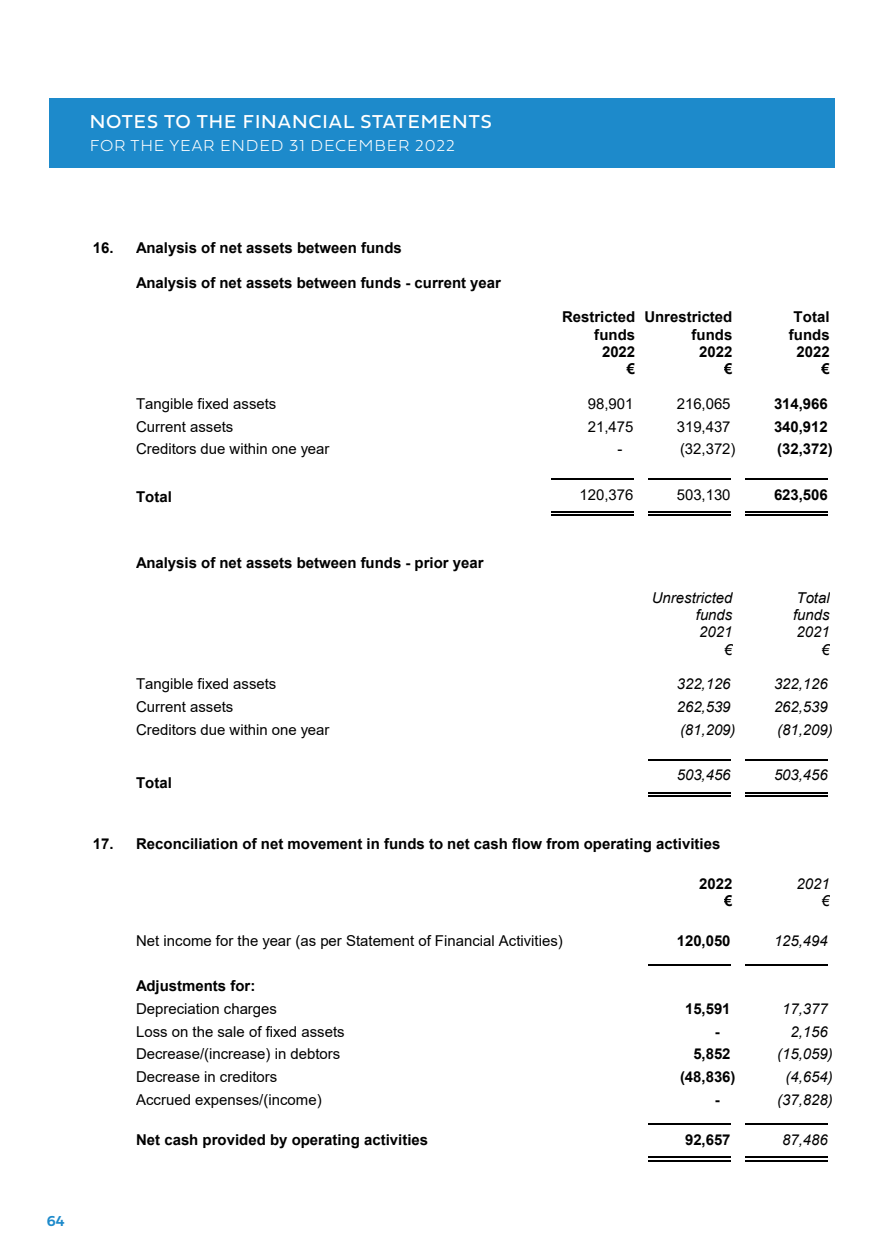
<style>
.page{position:relative;width:888px;height:1255px;background:#fff}
.page>*{position:absolute;margin:0;border:0;box-sizing:border-box;transform-origin:0 0}
.Paragraph_Style_2{font:19.5px "Fieldwork Geo Regular";letter-spacing:.05em;color:#fff}
.Paragraph_Style_2-2{font:100 16.5px "Fieldwork Geo";letter-spacing:.05em;color:#fff}
.t1{font:700 15px/17.2px "Arial";color:#000;text-align:right}
.t2{font:15px/22.6px "Arial";color:#000}
.t3{font:italic 15px/17.2px "Arial";color:#000;text-align:justify}
.t4{font:15px "Fieldwork Geo Demibold";color:#1d8acb}
.s1{font-weight:700}
</style>
<div class="page">
<hr style="left:551px;top:478px;width:82px;height:1px;background:#000">
<hr style="left:551px;top:511px;width:82px;height:2px;background:#000">
<hr style="left:551px;top:514px;width:82px;height:2px;background:#000">
<hr style="left:648px;top:478px;width:82px;height:1px;background:#000">
<hr style="left:648px;top:511px;width:82px;height:2px;background:#000">
<hr style="left:648px;top:514px;width:82px;height:2px;background:#000">
<hr style="left:745px;top:478px;width:83px;height:1px;background:#000">
<hr style="left:745px;top:511px;width:83px;height:2px;background:#000">
<hr style="left:745px;top:514px;width:83px;height:2px;background:#000">
<hr style="left:648px;top:758px;width:82px;height:2px;background:#000">
<hr style="left:648px;top:791px;width:82px;height:2px;background:#000">
<hr style="left:648px;top:794px;width:82px;height:2px;background:#000">
<hr style="left:745px;top:758px;width:83px;height:2px;background:#000">
<hr style="left:745px;top:791px;width:83px;height:2px;background:#000">
<hr style="left:745px;top:794px;width:83px;height:2px;background:#000">
<hr style="left:648px;top:964px;width:82px;height:1px;background:#000">
<hr style="left:745px;top:964px;width:83px;height:1px;background:#000">
<hr style="left:648px;top:1123px;width:82px;height:1px;background:#000">
<hr style="left:648px;top:1156px;width:82px;height:1px;background:#000">
<hr style="left:648px;top:1159px;width:82px;height:1px;background:#000">
<hr style="left:745px;top:1123px;width:83px;height:1px;background:#000">
<hr style="left:745px;top:1156px;width:83px;height:1px;background:#000">
<hr style="left:745px;top:1159px;width:83px;height:1px;background:#000">
<div style="left:50px;top:98px;width:785px;height:69px;background:#1d8acb"></div>
<p class="Paragraph_Style_2" style="left:90px;top:106px;width:403px">NOTES TO THE FINANCIAL STATEMENTS</p>
<p class="Paragraph_Style_2-2" style="left:90px;top:133px;width:367px">FOR THE YEAR ENDED 31 DECEMBER 2022</p>
<p class="t4" style="left:47px;top:1208px;width:19px">64</p>
<p class="t1" style="left:93px;top:239px;width:310px">16. Analysis of net assets between funds</p>
<p class="t1" style="left:136px;top:274px;width:366px">Analysis of net assets between funds - current year</p>
<p class="t1" style="left:562px;top:308px;width:75px">Restricted funds<br>2022</p>
<p class="t1" style="left:644px;top:308px;width:90px">Unrestricted funds<br>2022</p>
<p class="t1" style="left:789px;top:308px;width:42px;text-align:center">Total funds<br>2022</p>
<p class="t1" style="left:627px;top:360px;width:10px">€</p>
<p class="t1" style="left:724px;top:360px;width:10px">€</p>
<p class="t1" style="left:821px;top:360px;width:10px">€</p>
<p class="t2" style="left:136px;top:392px;width:142px">Tangible fixed assets</p>
<p class="t2" style="left:588px;top:392px;width:47px">98,901</p>
<p class="t2" style="left:677px;top:392px;width:55px">216,065</p>
<p class="t1" style="left:774px;top:395px;width:55px">314,966</p>
<p class="t2" style="left:136px;top:415px;width:99px">Current assets</p>
<p class="t2" style="left:588px;top:415px;width:47px">21,475</p>
<p class="t2" style="left:677px;top:415px;width:55px">319,437</p>
<p class="t1" style="left:774px;top:418px;width:55px">340,912</p>
<p class="t2" style="left:136px;top:437px;width:195px">Creditors due within one year</p>
<p class="t2" style="left:617px;top:437px;width:6px">-</p>
<p class="t2" style="left:680px;top:437px;width:57px">(32,372)</p>
<p class="t1" style="left:777px;top:440px;width:57px">(32,372)</p>
<p class="t1" style="left:136px;top:488px;width:37px">Total</p>
<p class="t2" style="left:579px;top:483px;width:55px">120,376</p>
<p class="t2" style="left:677px;top:483px;width:55px">503,130</p>
<p class="t1" style="left:774px;top:486px;width:55px">623,506</p>
<p class="t1" style="left:136px;top:554px;width:349px">Analysis of net assets between funds - prior year</p>
<p class="t3" style="left:696px;top:589px;width:38px;text-indent:-44px">Unrestricted funds 2021</p>
<p class="t3" style="left:793px;top:589px;width:38px">Total funds 2021</p>
<p class="t3" style="left:724px;top:641px;width:10px">€</p>
<p class="t3" style="left:821px;top:641px;width:10px">€</p>
<p class="t2" style="left:136px;top:672px;width:142px">Tangible fixed assets</p>
<p class="t3" style="left:677px;top:675px;width:55px">322,126</p>
<p class="t3" style="left:774px;top:675px;width:55px">322,126</p>
<p class="t2" style="left:136px;top:695px;width:99px">Current assets</p>
<p class="t3" style="left:677px;top:698px;width:55px">262,539</p>
<p class="t3" style="left:774px;top:698px;width:55px">262,539</p>
<p class="t2" style="left:136px;top:718px;width:195px">Creditors due within one year</p>
<p class="t3" style="left:680px;top:721px;width:57px">(81,209)</p>
<p class="t3" style="left:777px;top:721px;width:57px">(81,209)</p>
<p class="t1" style="left:136px;top:774px;width:37px">Total</p>
<p class="t3" style="left:677px;top:766px;width:55px">503,456</p>
<p class="t3" style="left:774px;top:766px;width:55px">503,456</p>
<p class="t1" style="left:93px;top:834px;width:629px">17. Reconciliation of net movement in funds to net cash flow from operating activities</p>
<p class="t1" style="left:699px;top:874px;width:35px">2022</p>
<p class="t3" style="left:796px;top:874px;width:35px">2021</p>
<p class="t1" style="left:724px;top:892px;width:10px">€</p>
<p class="t3" style="left:821px;top:892px;width:10px">€</p>
<p class="t2" style="left:136px;top:929px;width:428px">Net income for the year (as per Statement of Financial Activities)</p>
<p class="t1" style="left:677px;top:932px;width:55px">120,050</p>
<p class="t3" style="left:774px;top:932px;width:55px">125,494</p>
<p class="t2" style="left:136px;top:974px;width:142px"><span class="s1">Adjustments for:<br></span>Depreciation charges</p>
<p class="t1" style="left:685px;top:1000px;width:47px">15,591</p>
<p class="t3" style="left:782px;top:1000px;width:47px">17,377</p>
<p class="t2" style="left:136px;top:1019px;width:210px">Loss on the sale of fixed assets</p>
<p class="t1" style="left:715px;top:1022px;width:6px">-</p>
<p class="t3" style="left:790px;top:1022px;width:39px">2,156</p>
<p class="t2" style="left:136px;top:1042px;width:206px">Decrease/(increase) in debtors</p>
<p class="t1" style="left:693px;top:1045px;width:39px">5,852</p>
<p class="t3" style="left:777px;top:1045px;width:57px">(15,059)</p>
<p class="t2" style="left:136px;top:1065px;width:143px">Decrease in creditors</p>
<p class="t1" style="left:680px;top:1068px;width:57px">(48,836)</p>
<p class="t3" style="left:785px;top:1068px;width:49px">(4,654)</p>
<p class="t2" style="left:136px;top:1087px;width:187px">Accrued expenses/(income)</p>
<p class="t1" style="left:715px;top:1090px;width:6px">-</p>
<p class="t3" style="left:777px;top:1090px;width:57px">(37,828)</p>
<p class="t1" style="left:136px;top:1130px;width:293px">Net cash provided by operating activities</p>
<p class="t1" style="left:685px;top:1130px;width:47px">92,657</p>
<p class="t3" style="left:782px;top:1130px;width:47px">87,486</p>
</div>
